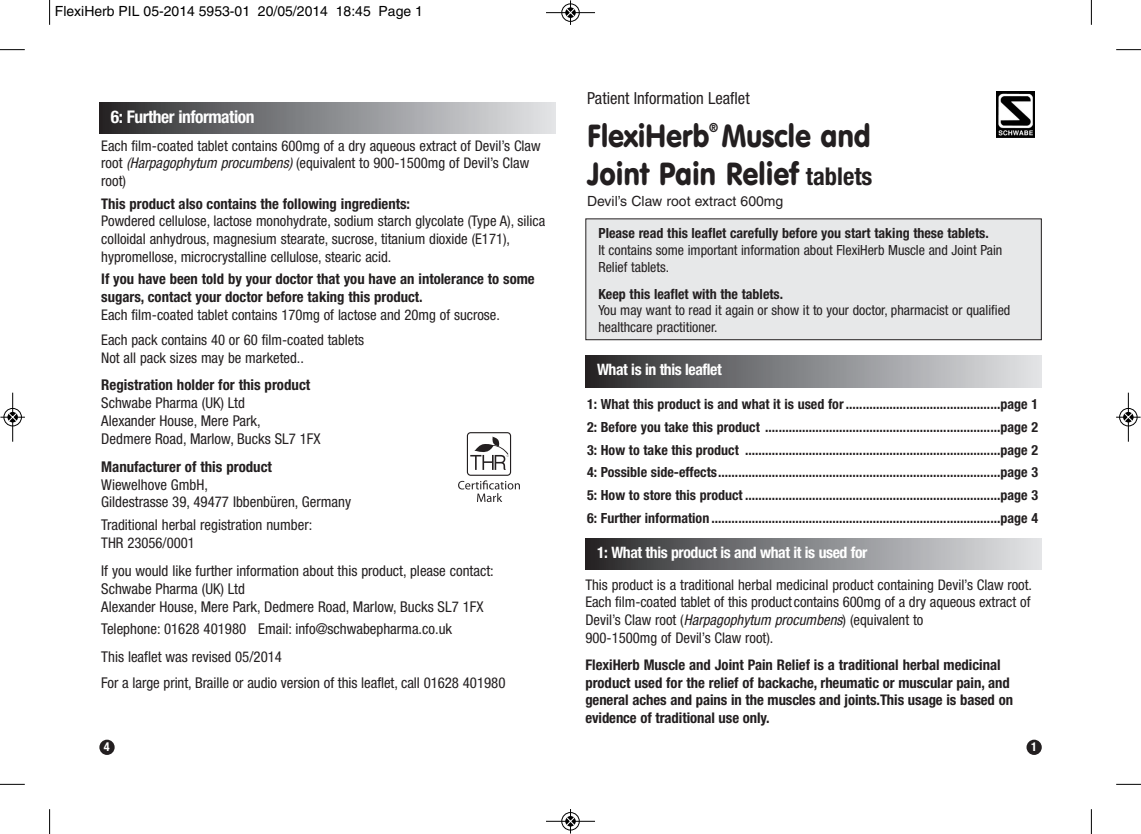
<style>
.page{position:relative;width:1141px;height:834px;background:#fff}
.page>*{position:absolute;margin:0;border:0;box-sizing:border-box;transform-origin:0 0}
.t1{font:31.5px "VAG Rounded BT";letter-spacing:-.01em;color:#231f20;scale:.9 1}
.t2{font:700 condensed 17.5px "Helvetica Neue";letter-spacing:-.025em;color:#fff}
.t3{font:condensed 16.62px "Helvetica Neue";color:#231f20}
.t4{font:700 condensed 15.75px "Helvetica Neue";letter-spacing:-.025em;color:#fff}
.t5{font:condensed 14.88px/17.8px "Helvetica Neue";color:#231f20}
.t6{font:700 condensed 14.88px "Helvetica Neue";color:#231f20}
.t7{font:condensed 14.7px/17.7px "Helvetica Neue";color:#231f20}
.t8{font:700 condensed 14.7px/17.7px "Helvetica Neue";color:#231f20}
.t9{font:700 condensed 14px/22.8px "Helvetica Neue";color:#231f20;text-align:justify}
.t10{font:condensed 14px/16.8px "Helvetica Neue";color:#231f20}
.t11{font:14px "Helvetica";color:#000}
.t12{font:14px "Helvetica";color:#231f20}
.t13{font:700 condensed 12.6px "Helvetica Neue";color:#231f20;scale:.9 1}
.t14{font:700 condensed 12.25px "Helvetica Neue";color:#fff}
.s1{font-style:italic}
.s2{font-size:14.88px}
.s3{font-family:"Helvetica Neue";font-weight:700;font-stretch:condensed;font-size:24.5px}
</style>
<div class="page">
<div style="left:586px;top:219px;width:455px;height:120px;background:#e7e8e9"></div>
<div style="left:585px;top:218px;width:457px;height:122px;border:1px solid #231f20"></div>
<div style="left:585px;top:356px;width:457px;height:31px;background:linear-gradient(to right,#2b2b2d,#e5e7ea)"></div>
<div style="left:585px;top:538px;width:457px;height:31px;background:linear-gradient(to right,#2b2b2d,#e5e7ea)"></div>
<img style="left:997px;top:92px;width:37px;height:45px">
<div style="left:99px;top:102px;width:457px;height:31px;background:linear-gradient(to right,#2b2b2d,#e5e7ea)"></div>
<div style="left:467px;top:432px;width:44px;height:43px;border:1px solid #231f20;border-radius:3px"></div>
<svg style="left:470px;top:436px;width:39px;height:34px"></svg>
<svg style="left:458px;top:480px;width:62px;height:22px"></svg>
<div style="left:1026px;top:739px;width:16px;height:15px;background:#231f20;border-radius:50%"></div>
<div style="left:99px;top:739px;width:16px;height:15px;background:#231f20;border-radius:50%"></div>
<svg style="left:49px;top:0;width:1px;height:25px"></svg>
<svg style="left:0;top:49px;width:25px;height:1px"></svg>
<svg style="left:1091px;top:0;width:1px;height:25px"></svg>
<svg style="left:1116px;top:49px;width:25px;height:1px"></svg>
<svg style="left:49px;top:809px;width:1px;height:24px"></svg>
<svg style="left:0;top:783px;width:25px;height:1px"></svg>
<svg style="left:1091px;top:809px;width:1px;height:24px"></svg>
<svg style="left:1116px;top:783px;width:25px;height:1px"></svg>
<div style="left:561px;top:3px;width:19px;height:19px;border:1px solid #fff;border-radius:50%"></div>
<hr style="left:546px;top:12px;width:49px;height:1px;background:#000">
<div style="left:562px;top:4px;width:17px;height:18px;border:1px solid #000;border-radius:50%"></div>
<svg style="left:566px;top:0;width:9px;height:25px"></svg>
<div style="left:561px;top:811px;width:19px;height:19px;border:1px solid #fff;border-radius:50%"></div>
<hr style="left:546px;top:820px;width:49px;height:1px;background:#000">
<div style="left:562px;top:812px;width:17px;height:18px;border:1px solid #000;border-radius:50%"></div>
<svg style="left:566px;top:809px;width:9px;height:24px"></svg>
<div style="left:3px;top:408px;width:19px;height:18px;border:1px solid #fff;border-radius:50%"></div>
<hr style="left:12px;top:392px;width:1px;height:49px;background:#000">
<div style="left:4px;top:408px;width:18px;height:18px;border:1px solid #000;border-radius:50%"></div>
<svg style="left:0;top:412px;width:25px;height:9px"></svg>
<div style="left:1119px;top:408px;width:19px;height:18px;border:1px solid #fff;border-radius:50%"></div>
<hr style="left:1128px;top:392px;width:1px;height:49px;background:#000">
<div style="left:1119px;top:408px;width:18px;height:18px;border:1px solid #000;border-radius:50%"></div>
<svg style="left:1116px;top:412px;width:25px;height:9px"></svg>
<p class="t11" style="left:55px;top:6px;width:370px">FlexiHerb PIL 05-2014 5953-01 20/05/2014 18:45 Page 1</p>
<p class="t2" style="left:111px;top:110px;width:145px">6: Further information</p>
<p class="t7" style="left:101px;top:138px;width:441px">Each film-coated tablet contains 600mg of a dry aqueous extract of Devil’s Claw root <span class="s1">(Harpagophytum procumbens)</span> (equivalent to 900-1500mg of Devil’s Claw root)</p>
<p class="t8" style="left:101px;top:196px;width:310px">This product also contains the following ingredients:</p>
<p class="t7" style="left:101px;top:213px;width:446px">Powdered cellulose, lactose monohydrate, sodium starch glycolate (Type A), silica colloidal anhydrous, magnesium stearate, sucrose, titanium dioxide (E171), hypromellose, microcrystalline cellulose, stearic acid.</p>
<p class="t8" style="left:101px;top:271px;width:435px">If you have been told by your doctor that you have an intolerance to some sugars, contact your doctor before taking this product.</p>
<p class="t7" style="left:101px;top:303px;width:400px;line-height:25px">Each film-coated tablet contains 170mg of lactose and 20mg of sucrose.<br>Each pack contains 40 or 60 film-coated tablets</p>
<p class="t7" style="left:101px;top:349px;width:204px">Not all pack sizes may be marketed.<span class="s2">.</span></p>
<p class="t6" style="left:101px;top:379px;width:210px">Registration holder for this product</p>
<p class="t5" style="left:101px;top:395px;width:221px">Schwabe Pharma (UK) Ltd<br>Alexander House, Mere Park,<br>Dedmere Road, Marlow, Bucks SL7 1FX</p>
<p class="t6" style="left:101px;top:461px;width:172px">Manufacturer of this product</p>
<p class="t5" style="left:101px;top:476px;width:251px">Wiewelhove GmbH,<br>Gildestrasse 39, 49477 Ibbenbüren, Germany</p>
<p class="t5" style="left:101px;top:517px;width:213px">Traditional herbal registration number:</p>
<p class="t7" style="left:101px;top:535px;width:95px">THR 23056/0001</p>
<p class="t5" style="left:101px;top:563px;width:394px">If you would like further information about this product, please contact:<br>Schwabe Pharma (UK) Ltd<br>Alexander House, Mere Park, Dedmere Road, Marlow, Bucks SL7 1FX</p>
<p class="t5" style="left:101px;top:616px;width:352px;line-height:27.8px">Telephone: 01628 401980 Email: info@schwabepharma.co.uk<br>This leaflet was revised 05/2014</p>
<p class="t5" style="left:101px;top:674px;width:406px">For a large print, Braille or audio version of this leaflet, call 01628 401980</p>
<p class="t14" style="left:104px;top:742px;width:7px">4</p>
<p class="t3" style="left:587px;top:92px;width:164px">Patient Information Leaflet</p>
<h1 class="t1" style="left:587px;top:123px;width:317px">FlexiHerb Muscle and</h1>
<p class="t13" style="left:709px;top:123px;width:12px">®</p>
<h1 class="t1" style="left:587px;top:161px;width:319px">Joint Pain Relief <span class="s3">tablets</span></h1>
<p class="t12" style="left:587px;top:196px;width:198px">Devil’s Claw root extract 600mg</p>
<p class="t9" style="left:598px;top:223px;width:392px">Please read this leaflet carefully before you start taking these tablets.</p>
<p class="t10" style="left:598px;top:243px;width:405px">It contains some important information about FlexiHerb Muscle and Joint Pain<br>Relief tablets.</p>
<p class="t9" style="left:598px;top:283px;width:186px">Keep this leaflet with the tablets.</p>
<p class="t10" style="left:598px;top:303px;width:413px">You may want to read it again or show it to your doctor, pharmacist or qualified healthcare practitioner.</p>
<p class="t4" style="left:597px;top:363px;width:126px">What is in this leaflet</p>
<p class="t9" style="left:587px;top:394px;width:452px">1: What this product is and what it is used for ..............................................page 1<br>2: Before you take this product ......................................................................page 2<br>3: How to take this product ............................................................................page 2<br>4: Possible side-effects....................................................................................page 3<br>5: How to store this product ............................................................................page 3<br>6: Further information ......................................................................................page 4</p>
<p class="t4" style="left:597px;top:546px;width:272px">1: What this product is and what it is used for</p>
<p class="t7" style="left:585px;top:576px;width:448px">This product is a traditional herbal medicinal product containing Devil’s Claw root.<br>Each film-coated tablet of this product contains 600mg of a dry aqueous extract of Devil’s Claw root (<span class="s1">Harpagophytum procumbens</span>) (equivalent to<br>900-1500mg of Devil’s Claw root).</p>
<p class="t8" style="left:585px;top:657px;width:429px">FlexiHerb Muscle and Joint Pain Relief is a traditional herbal medicinal product used for the relief of backache, rheumatic or muscular pain, and general aches and pains in the muscles and joints.This usage is based on evidence of traditional use only.</p>
<p class="t14" style="left:1031px;top:742px;width:7px">1</p>
</div>
